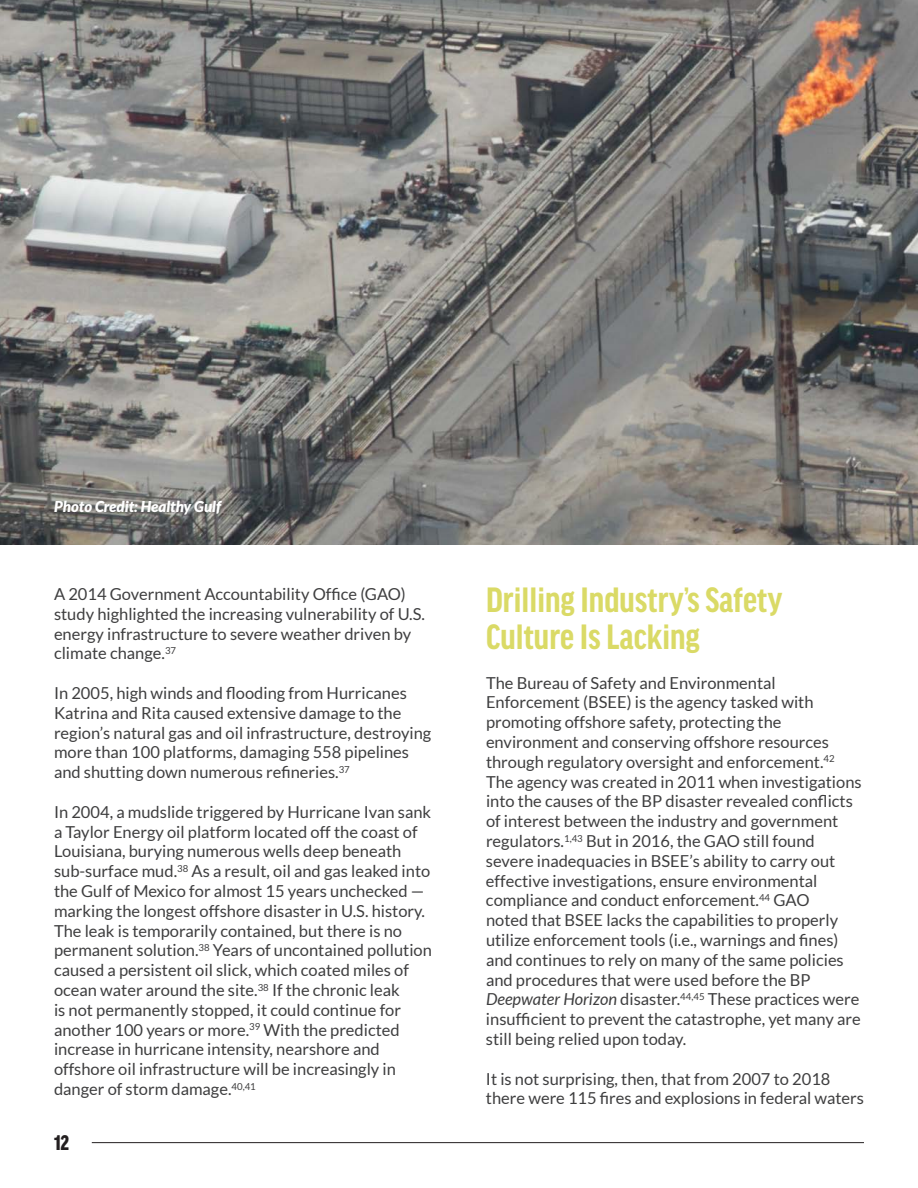
<style>
.page{position:relative;width:918px;height:1188px;background:#fff}
.page>*{position:absolute;margin:0;border:0;box-sizing:border-box;transform-origin:0 0}
.t1{font:700 condensed 37.5px/37.5px "Good Headline OT";color:#dada66}
.t2{font:900 condensed 22.5px "Good Headline Pro";color:#231f20}
.t3{font:16.5px/19.8px "Lato";color:#3e3e3f}
.t4{font:italic 900 15px "Lato";color:#fff}
.s1{font-style:italic}
</style>
<div class="page">
<hr style="left:92px;top:1142px;width:772px;height:1px;background:#231f20">
<img style="left:0;top:0;width:918px;height:544px">
<p class="t4" style="left:54px;top:497px;width:169px">Photo Credit: Healthy Gulf</p>
<p class="t3" style="left:54px;top:584px;width:373px">A 2014 Government Accountability Office (GAO) study highlighted the increasing vulnerability of U.S. energy infrastructure to severe weather driven by climate change.<sup>37</sup></p>
<p class="t3" style="left:54px;top:683px;width:379px">In 2005, high winds and flooding from Hurricanes Katrina and Rita caused extensive damage to the region’s natural gas and oil infrastructure, destroying more than 100 platforms, damaging 558 pipelines and shutting down numerous refineries.<sup>37</sup></p>
<p class="t3" style="left:54px;top:802px;width:379px">In 2004, a mudslide triggered by Hurricane Ivan sank a Taylor Energy oil platform located off the coast of Louisiana, burying numerous wells deep beneath sub-surface mud.<sup>38</sup> As a result, oil and gas leaked into the Gulf of Mexico for almost 15 years unchecked — marking the longest offshore disaster in U.S. history.<br>The leak is temporarily contained, but there is no permanent solution.<sup>38</sup> Years of uncontained pollution caused a persistent oil slick, which coated miles of ocean water around the site.<sup>38</sup> If the chronic leak<br>is not permanently stopped, it could continue for another 100 years or more.<sup>39</sup> With the predicted increase in hurricane intensity, nearshore and offshore oil infrastructure will be increasingly in danger of storm damage.<sup>40,41</sup></p>
<h2 class="t2" style="left:54px;top:1132px;width:17px">12</h2>
<p class="t1" style="left:486px;top:581px;width:298px">Drilling Industry’s Safety<br>Culture Is Lacking</p>
<p class="t3" style="left:486px;top:673px;width:377px">The Bureau of Safety and Environmental Enforcement (BSEE) is the agency tasked with promoting offshore safety, protecting the environment and conserving offshore resources through regulatory oversight and enforcement.<sup>42<br></sup>The agency was created in 2011 when investigations into the causes of the BP disaster revealed conflicts of interest between the industry and government regulators.<sup>1,43</sup> But in 2016, the GAO still found severe inadequacies in BSEE’s ability to carry out effective investigations, ensure environmental compliance and conduct enforcement.<sup>44</sup> GAO<br>noted that BSEE lacks the capabilities to properly utilize enforcement tools (i.e., warnings and fines) and continues to rely on many of the same policies and procedures that were used before the BP <span class="s1">Deepwater Horizon</span> disaster.<sup>44,45</sup> These practices were insufficient to prevent the catastrophe, yet many are still being relied upon today.</p>
<p class="t3" style="left:486px;top:1069px;width:380px">It is not surprising, then, that from 2007 to 2018 there were 115 fires and explosions in federal waters</p>
</div>
